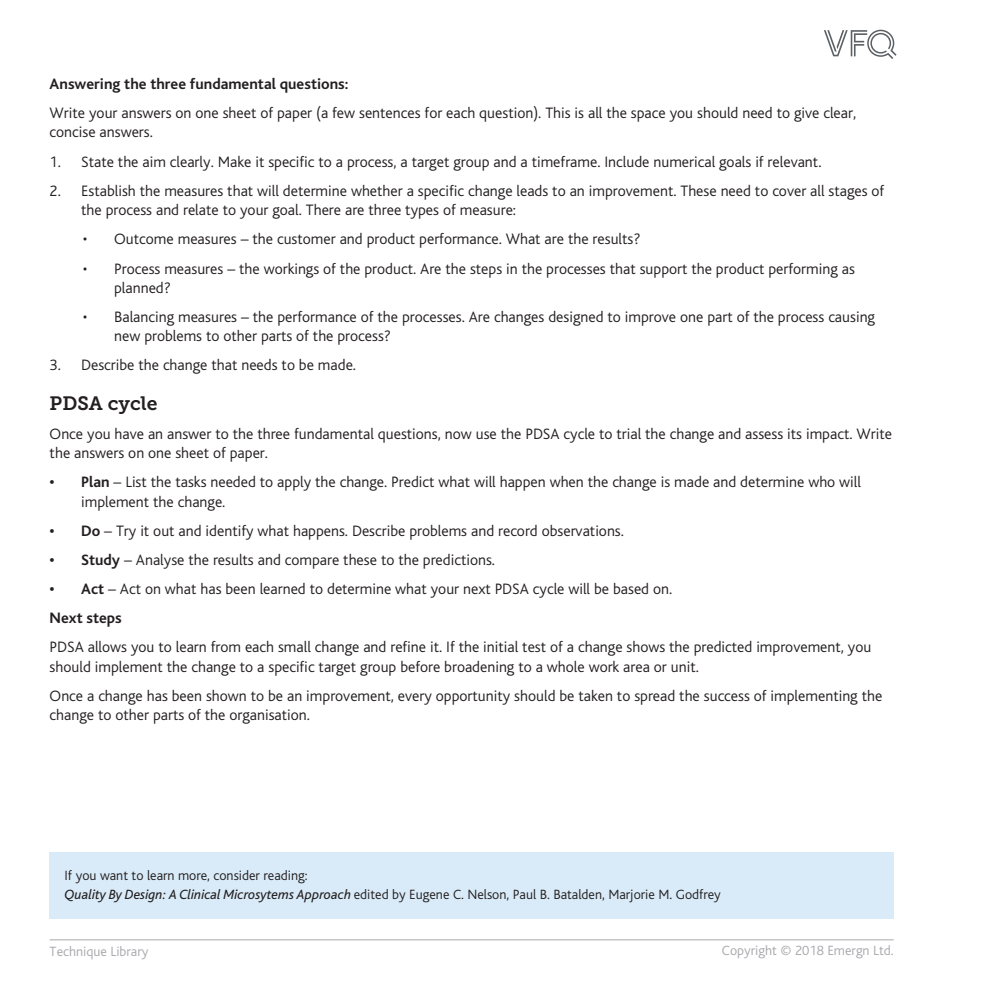
<style>
.page{position:relative;width:993px;height:993px;background:#fff}
.page>*{position:absolute;margin:0;border:0;box-sizing:border-box;transform-origin:0 0}
.Tech_Heading_2{font:19.25px "Museo Slab 700";color:#231f20}
.Tech_Body_Text{font:300 15.75px/19.2px "Bliss";color:#231f20}
.Tech_Body_Text-2{font:700 15.75px "Bliss";color:#231f20}
.Tech_Blue_Box{font:300 14px "Bliss";color:#231f20}
.t1{font:300 14px "Bliss";color:#a8a9ad}
.s1{font-weight:700}
.s2{font-weight:400;font-style:italic}
</style>
<div class="page">
<hr style="left:50px;top:939px;width:843px;height:1px;background:#a8a9ad">
<svg style="left:824px;top:30px;width:72px;height:29px"></svg>
<div style="left:50px;top:852px;width:843px;height:66px;background:#d9ebf8"></div>
<p class="Tech_Body_Text-2" style="left:50px;top:76px;width:300px">Answering the three fundamental questions:</p>
<p class="Tech_Body_Text" style="left:50px;top:104px;width:807px">Write your answers on one sheet of paper (a few sentences for each question). This is all the space you should need to give clear, concise answers.</p>
<p class="Tech_Body_Text" style="left:50px;top:152px;width:773px">1. State the aim clearly. Make it specific to a process, a target group and a timeframe. Include numerical goals if relevant.</p>
<p class="Tech_Body_Text" style="left:81px;top:181px;width:804px;text-indent:-32px">2. Establish the measures that will determine whether a specific change leads to an improvement. These need to cover all stages of the process and relate to your goal. There are three types of measure:</p>
<p class="Tech_Body_Text" style="left:83px;top:230px;width:559px">• Outcome measures – the customer and product performance. What are the results?</p>
<p class="Tech_Body_Text" style="left:114px;top:259px;width:742px;text-indent:-32px">• Process measures – the workings of the product. Are the steps in the processes that support the product performing as planned?</p>
<p class="Tech_Body_Text" style="left:114px;top:307px;width:762px;text-indent:-32px">• Balancing measures – the performance of the processes. Are changes designed to improve one part of the process causing new problems to other parts of the process?</p>
<p class="Tech_Body_Text" style="left:50px;top:356px;width:308px">3. Describe the change that needs to be made.</p>
<p class="Tech_Heading_2" style="left:50px;top:392px;width:109px">PDSA cycle</p>
<p class="Tech_Body_Text" style="left:50px;top:424px;width:843px">Once you have an answer to the three fundamental questions, now use the PDSA cycle to trial the change and assess its impact. Write the answers on one sheet of paper.</p>
<p class="Tech_Body_Text" style="left:81px;top:472px;width:781px;text-indent:-32px"><span class="s1">• Plan</span> – List the tasks needed to apply the change. Predict what will happen when the change is made and determine who will implement the change.</p>
<p class="Tech_Body_Text" style="left:50px;top:521px;width:575px"><span class="s1">• Do</span> – Try it out and identify what happens. Describe problems and record observations.</p>
<p class="Tech_Body_Text" style="left:50px;top:550px;width:447px"><span class="s1">• Study</span> – Analyse the results and compare these to the predictions.</p>
<p class="Tech_Body_Text" style="left:50px;top:579px;width:624px"><span class="s1">• Act</span> – Act on what has been learned to determine what your next PDSA cycle will be based on.</p>
<p class="Tech_Body_Text-2" style="left:50px;top:609px;width:74px">Next steps</p>
<p class="Tech_Body_Text" style="left:50px;top:637px;width:823px">PDSA allows you to learn from each small change and refine it. If the initial test of a change shows the predicted improvement, you should implement the change to a specific target group before broadening to a whole work area or unit.</p>
<p class="Tech_Body_Text" style="left:50px;top:686px;width:833px">Once a change has been shown to be an improvement, every opportunity should be taken to spread the success of implementing the change to other parts of the organisation.</p>
<p class="Tech_Blue_Box" style="left:64px;top:867px;width:244px">If you want to learn more, consider reading:</p>
<p class="Tech_Blue_Box" style="left:64px;top:886px;width:657px"><span class="s2">Quality By Design: A Clinical Microsytems Approach</span> edited by Eugene C. Nelson, Paul B. Batalden, Marjorie M. Godfrey</p>
<p class="t1" style="left:50px;top:943px;width:100px">Technique Library</p>
<p class="t1" style="left:721px;top:942px;width:173px">Copyright © 2018 Emergn Ltd.</p>
</div>
